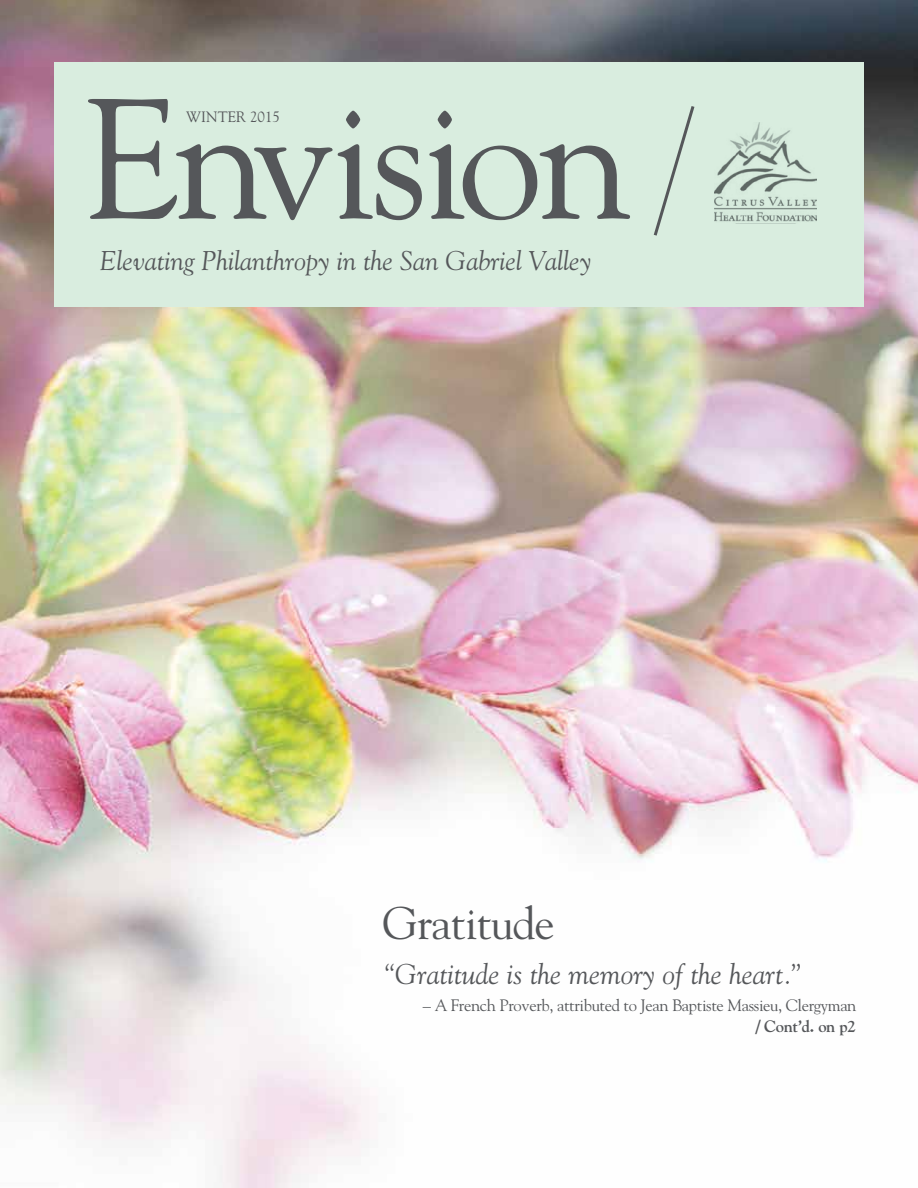
<style>
.page{position:relative;width:918px;height:1188px;background:#fff}
.page>*{position:absolute;margin:0;border:0;box-sizing:border-box;transform-origin:0 0}
.t1{font:169.5px "Goudy";letter-spacing:-.04em;color:#55575a}
.t2{font:45.6px "Goudy";letter-spacing:-.02em;color:#55575a}
.t3{font:italic 28.5px "Goudy";color:#55575a}
.t4{font:italic 27px "Goudy";color:#55575a}
.t5{font:16.5px "Goudy";letter-spacing:-.02em;color:#55575a}
.t6{font:700 16.5px "Goudy";letter-spacing:-.02em;color:#55575a}
.t7{font:15px "Goudy";color:#55575a}
</style>
<div class="page">
<img style="left:0;top:0;width:918px;height:1188px">
<div style="left:54px;top:62px;width:810px;height:244px;background:#d9eddf"></div>
<svg style="left:653px;top:106px;width:42px;height:130px"></svg>
<img style="left:715px;top:123px;width:101px;height:99px">
<h1 class="t1" style="left:85px;top:54px;width:548px">Envision</h1>
<h3 class="t4" style="left:100px;top:244px;width:493px">Elevating Philanthropy in the San Gabriel Valley</h3>
<p class="t7" style="left:186px;top:108px;width:95px">WINTER 2015</p>
<h2 class="t2" style="left:382px;top:895px;width:174px">Gratitude</h2>
<h3 class="t3" style="left:382px;top:957px;width:422px">“Gratitude is the memory of the heart.”</h3>
<p class="t5" style="left:423px;top:995px;width:435px">– A French Proverb, attributed to Jean Baptiste Massieu, Clergyman</p>
<p class="t6" style="left:756px;top:1017px;width:102px">/ Cont’d. on p2</p>
</div>
